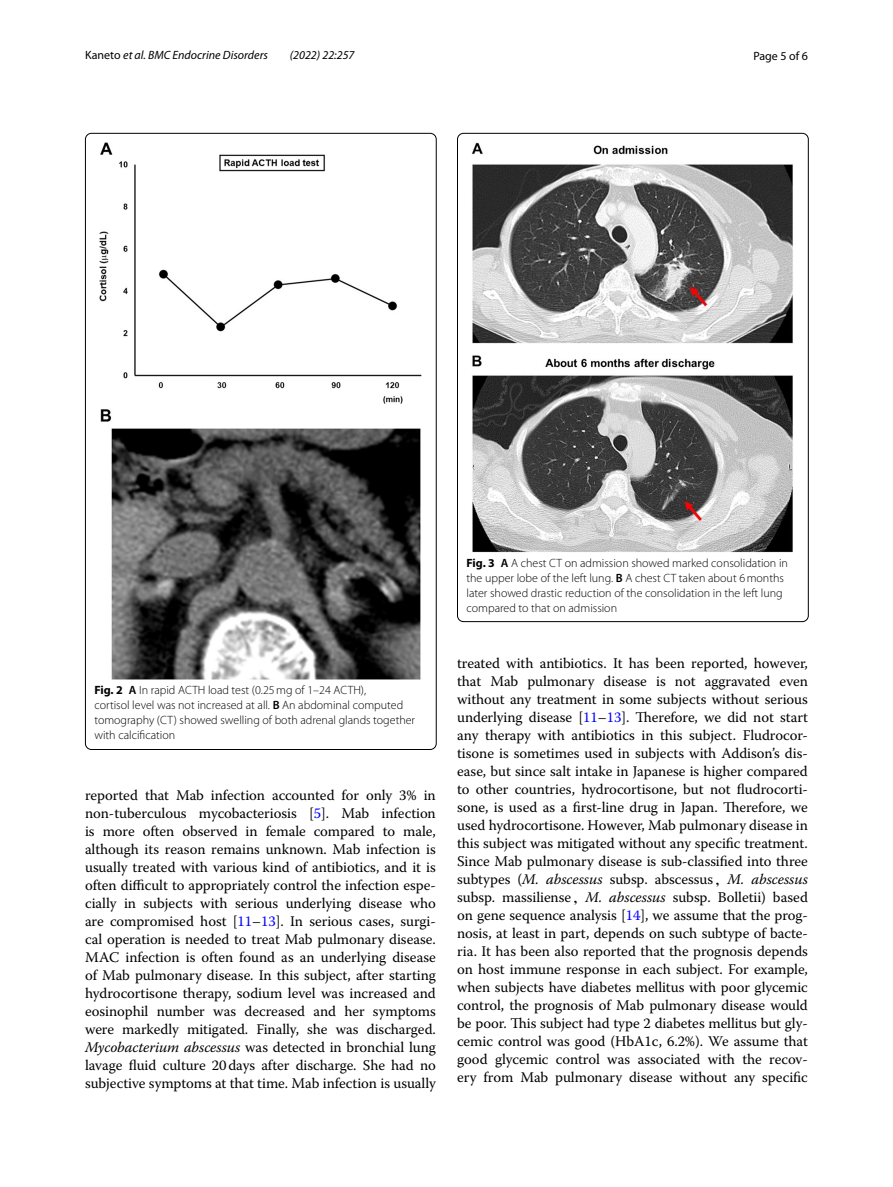
<style>
.page{position:relative;width:893px;height:1187px;background:#fff}
.page>*{position:absolute;margin:0;border:0;box-sizing:border-box;transform-origin:0 0}
.t1{font:14.7px/18px "Warnock Pro";letter-spacing:-.005em;color:#000;text-align:justify}
.t2{font:300 12px/15px "Myriad Pro";color:#000}
.t3{font:italic 12px "Myriad Pro";color:#000}
.t4{font:12px "Myriad Pro";color:#000}
.s1{font-style:normal}
.s2{font-weight:700}
.s3{font-weight:600}
.s4{color:#00f}
.s5{font-style:italic}
.s6{font-family:"Code 2000"}
</style>
<div class="page">
<img style="left:100px;top:142px;width:322px;height:537px">
<img style="left:472px;top:142px;width:321px;height:410px">
<p class="t3" style="left:85px;top:48px;width:184px"><span class="s1">Kaneto</span> et al. BMC Endocrine Disorders</p>
<p class="t3" style="left:290px;top:48px;width:66px">(2022) 22:257</p>
<p class="t4" style="left:753px;top:48px;width:56px">Page 5 of 6</p>
<p class="t2" style="left:94px;top:683px;width:322px"><span class="s2">Fig. 2</span> <span class="s3">A</span> In rapid ACTH load test (0.25mg of 1–24 ACTH),<br>cortisol level was not increased at all. <span class="s3">B</span> An abdominal computed tomography (CT) showed swelling of both adrenal glands together with calcification</p>
<p class="t1" style="left:85px;top:785px;width:352px">reported that Mab infection accounted for only 3% in non-tuberculous mycobacteriosis [<span class="s4">5</span>]. Mab infection is more often observed in female compared to male, although its reason remains unknown. Mab infection is usually treated with various kind of antibiotics, and it is often difficult to appropriately control the infection espe&shy;cially in subjects with serious underlying disease who are compromised host [<span class="s4">11</span>–<span class="s4">13</span>]. In serious cases, surgi&shy;cal operation is needed to treat Mab pulmonary disease.<br>MAC infection is often found as an underlying disease of Mab pulmonary disease. In this subject, after starting hydrocortisone therapy, sodium level was increased and eosinophil number was decreased and her symptoms were markedly mitigated. Finally, she was discharged.<br><span class="s5">Mycobacterium abscessus</span> was detected in bronchial lung lavage fluid culture 20days after discharge. She had no subjective symptoms at that time. Mab infection is usually</p>
<p class="t2" style="left:466px;top:556px;width:323px"><span class="s2">Fig. 3</span> <span class="s3">A</span> A chest CT on admission showed marked consolidation in the upper lobe of the left lung. <span class="s3">B</span> A chest CT taken about 6months later showed drastic reduction of the consolidation in the left lung compared to that on admission</p>
<p class="t1" style="left:457px;top:654px;width:352px">treated with antibiotics. It has been reported, however, that Mab pulmonary disease is not aggravated even without any treatment in some subjects without serious underlying disease [<span class="s4">11</span>–<span class="s4">13</span>]. Therefore, we did not start any therapy with antibiotics in this subject. Fludrocor&shy;tisone is sometimes used in subjects with Addison’s dis&shy;ease, but since salt intake in Japanese is higher compared to other countries, hydrocortisone, but not fludrocorti&shy;sone, is used as a first-line drug in Japan. Therefore, we used hydrocortisone. However, Mab pulmonary disease in this subject was mitigated without any specific treatment.<br>Since Mab pulmonary disease is sub-classified into three subtypes (<span class="s5">M. abscessus</span> subsp. abscessus<span class="s6">，</span><span class="s5">M. abscessus </span>subsp. massiliense<span class="s6">，</span><span class="s5">M. abscessus</span> subsp. Bolletii) based on gene sequence analysis [<span class="s4">14</span>], we assume that the prog&shy;nosis, at least in part, depends on such subtype of bacte&shy;ria. It has been also reported that the prognosis depends on host immune response in each subject. For example, when subjects have diabetes mellitus with poor glycemic control, the prognosis of Mab pulmonary disease would be poor. This subject had type 2 diabetes mellitus but gly&shy;cemic control was good (HbA1c, 6.2%). We assume that good glycemic control was associated with the recov&shy;ery from Mab pulmonary disease without any specific</p>
</div>
